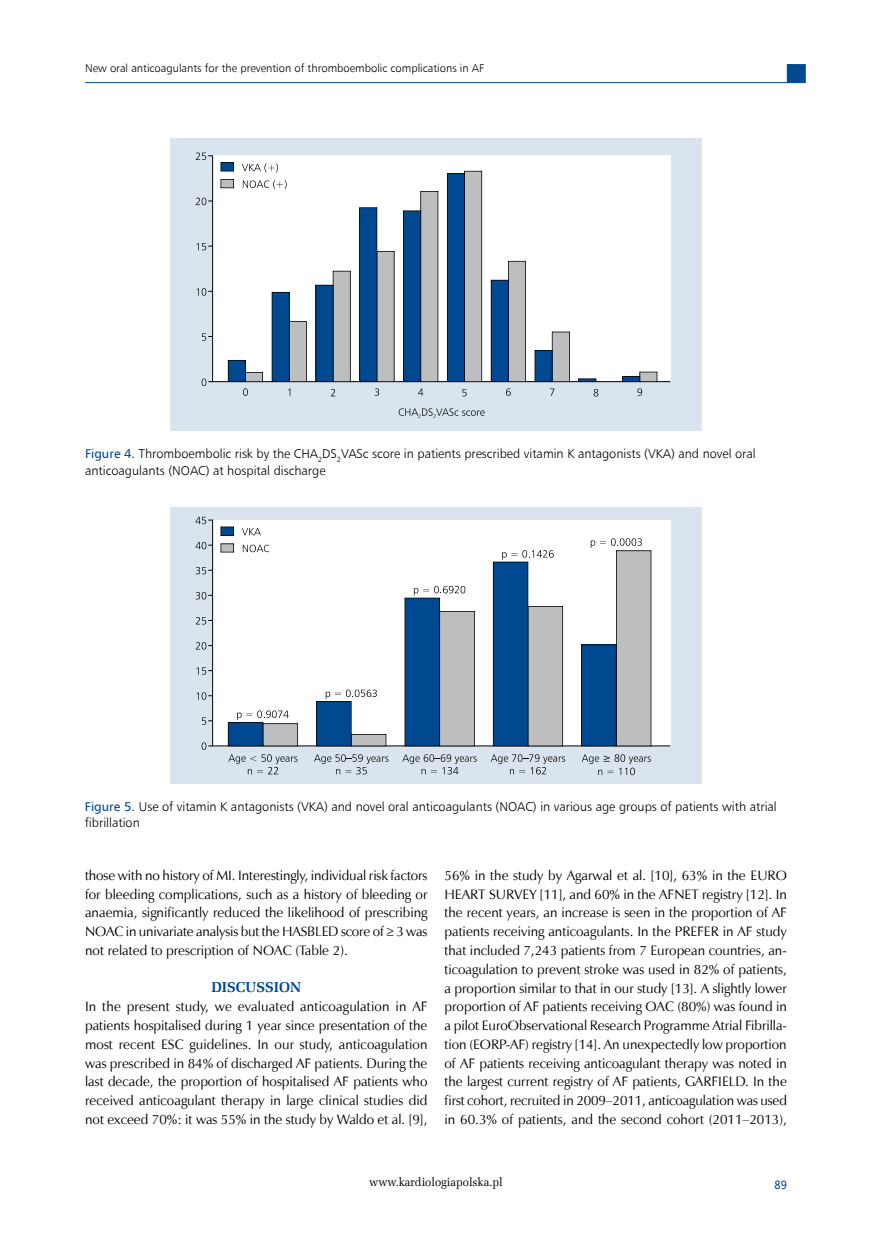
<style>
.page{position:relative;width:872px;height:1234px;background:#fff}
.page>*{position:absolute;margin:0;border:0;box-sizing:border-box;transform-origin:0 0}
.t1{font:700 14.25px "Zapf Ellipt EU";color:#004990}
.t2{font:13.65px/18.8px "Zapf Humnst EU";color:#000;text-align:justify}
.t3{font:12.75px/16.5px "Humnst 777 Lt EU";color:#000}
.t4{font:12px "Zapf Ellipt EU";color:#000;scale:.95 1}
.t5{font:12px "Humnst 777 EU";color:#004990;scale:.9 1}
.t6{font:11.25px "Humnst 777 Lt EU";color:#000}
.s1{font-family:"Humnst 777 EU";color:#004990}
</style>
<div class="page">
<hr style="left:85px;top:82px;width:702px;height:1px;background:#004990">
<div style="left:787px;top:64px;width:18px;height:19px;background:#004990;border:1px solid #004990"></div>
<div style="left:170px;top:138px;width:532px;height:292px;background:#d9e4ee"></div>
<div style="left:212px;top:155px;width:459px;height:227px;background:#fff"></div>
<svg style="left:202px;top:378px;width:10px;height:8px"></svg>
<svg style="left:196px;top:152px;width:16px;height:8px"></svg>
<svg style="left:196px;top:198px;width:16px;height:7px"></svg>
<svg style="left:196px;top:243px;width:16px;height:7px"></svg>
<svg style="left:220px;top:179px;width:14px;height:9px"></svg>
<svg style="left:220px;top:162px;width:14px;height:9px"></svg>
<svg style="left:491px;top:261px;width:35px;height:121px;background:#6987a4"></svg>
<svg style="left:447px;top:171px;width:35px;height:211px;background:#587b9d"></svg>
<svg style="left:534px;top:331px;width:36px;height:51px;background:#859aaf"></svg>
<svg style="left:622px;top:371px;width:35px;height:11px"></svg>
<svg style="left:578px;top:378px;width:18px;height:4px"></svg>
<svg style="left:359px;top:207px;width:35px;height:175px;background:#5f82a5"></svg>
<svg style="left:403px;top:191px;width:35px;height:191px;background:#6483a2"></svg>
<svg style="left:272px;top:292px;width:35px;height:90px;background:#6184a6"></svg>
<svg style="left:228px;top:360px;width:35px;height:22px"></svg>
<svg style="left:315px;top:271px;width:36px;height:111px;background:#6483a1"></svg>
<svg style="left:243px;top:388px;width:5px;height:8px"></svg>
<svg style="left:331px;top:389px;width:4px;height:7px"></svg>
<svg style="left:418px;top:388px;width:5px;height:8px"></svg>
<svg style="left:506px;top:388px;width:5px;height:8px"></svg>
<svg style="left:375px;top:388px;width:4px;height:8px"></svg>
<svg style="left:593px;top:389px;width:5px;height:7px"></svg>
<svg style="left:462px;top:389px;width:4px;height:7px"></svg>
<svg style="left:637px;top:388px;width:5px;height:8px"></svg>
<svg style="left:550px;top:388px;width:4px;height:8px"></svg>
<svg style="left:399px;top:408px;width:85px;height:10px"></svg>
<svg style="left:242px;top:163px;width:36px;height:9px"></svg>
<svg style="left:243px;top:180px;width:44px;height:9px"></svg>
<svg style="left:202px;top:333px;width:10px;height:8px"></svg>
<svg style="left:196px;top:288px;width:16px;height:7px"></svg>
<div style="left:170px;top:507px;width:532px;height:276px;background:#d9e4ee"></div>
<div style="left:212px;top:519px;width:459px;height:227px;background:#fff"></div>
<svg style="left:202px;top:742px;width:10px;height:7px"></svg>
<svg style="left:195px;top:516px;width:17px;height:8px"></svg>
<svg style="left:196px;top:567px;width:16px;height:7px"></svg>
<svg style="left:195px;top:541px;width:17px;height:8px"></svg>
<svg style="left:196px;top:617px;width:16px;height:7px"></svg>
<svg style="left:196px;top:592px;width:16px;height:7px"></svg>
<svg style="left:220px;top:543px;width:14px;height:9px"></svg>
<svg style="left:220px;top:526px;width:14px;height:9px"></svg>
<svg style="left:228px;top:754px;width:69px;height:20px"></svg>
<svg style="left:314px;top:754px;width:74px;height:20px"></svg>
<svg style="left:402px;top:754px;width:75px;height:20px"></svg>
<svg style="left:582px;top:754px;width:69px;height:21px"></svg>
<svg style="left:491px;top:754px;width:74px;height:20px"></svg>
<svg style="left:242px;top:528px;width:19px;height:7px"></svg>
<svg style="left:228px;top:710px;width:70px;height:36px;background:#879eb5"></svg>
<svg style="left:316px;top:689px;width:70px;height:57px;background:#8aa5c0"></svg>
<svg style="left:404px;top:585px;width:71px;height:161px;background:#698aaa"></svg>
<svg style="left:493px;top:550px;width:70px;height:196px;background:#6a8cad"></svg>
<svg style="left:581px;top:538px;width:70px;height:208px;background:#9caebf"></svg>
<svg style="left:243px;top:544px;width:26px;height:8px"></svg>
<svg style="left:202px;top:717px;width:10px;height:7px"></svg>
<svg style="left:196px;top:692px;width:16px;height:7px"></svg>
<svg style="left:196px;top:667px;width:16px;height:7px"></svg>
<svg style="left:196px;top:642px;width:16px;height:7px"></svg>
<p class="t6" style="left:85px;top:61px;width:400px">New oral anticoagulants for the prevention of thromboembolic complications in AF</p>
<p class="t3" style="left:85px;top:445px;width:672px"><span class="s1">Figure 4.</span> Thromboembolic risk by the CHA<sub>2</sub>DS<sub>2</sub>VASc score in patients prescribed vitamin K antagonists (VKA) and novel oral anticoagulants (NOAC) at hospital discharge</p>
<p class="t3" style="left:85px;top:798px;width:693px"><span class="s1">Figure 5.</span> Use of vitamin K antagonists (VKA) and novel oral anticoagulants (NOAC) in various age groups of patients with atrial fibrillation</p>
<p class="t2" style="left:85px;top:865px;width:344px">those with no history of MI. Interestingly, individual risk factors for bleeding complications, such as a history of bleeding or anaemia, significantly reduced the likelihood of prescribing NOAC in univariate analysis but the HASBLED score of ≥ 3 was not related to prescription of NOAC (Table 2).</p>
<p class="t1" style="left:211px;top:978px;width:91px">DISCUSSION</p>
<p class="t2" style="left:85px;top:996px;width:344px">In the present study, we evaluated anticoagulation in AF patients hospitalised during 1 year since presentation of the most recent ESC guidelines. In our study, anticoagulation was prescribed in 84% of discharged AF patients. During the last decade, the proportion of hospitalised AF patients who received anticoagulant therapy in large clinical studies did not exceed 70%: it was 55% in the study by Waldo et al. [9],</p>
<p class="t2" style="left:444px;top:865px;width:344px">56% in the study by Agarwal et al. [10], 63% in the EURO HEART SURVEY [11], and 60% in the AFNET registry [12]. In the recent years, an increase is seen in the proportion of AF patients receiving anticoagulants. In the PREFER in AF study that included 7,243 patients from 7 European countries, an&shy;ticoagulation to prevent stroke was used in 82% of patients, a proportion similar to that in our study [13]. A slightly lower proportion of AF patients receiving OAC (80%) was found in a pilot EuroObservational Research Programme Atrial Fibrilla&shy;tion (EORP-AF) registry [14]. An unexpectedly low proportion of AF patients receiving anticoagulant therapy was noted in the largest current registry of AF patients, GARFIELD. In the first cohort, recruited in 2009–2011, anticoagulation was used in 60.3% of patients, and the second cohort (2011–2013),</p>
<p class="t4" style="left:369px;top:1173px;width:142px">www.kardiologiapolska.pl</p>
<p class="t5" style="left:774px;top:1176px;width:15px">89</p>
</div>
